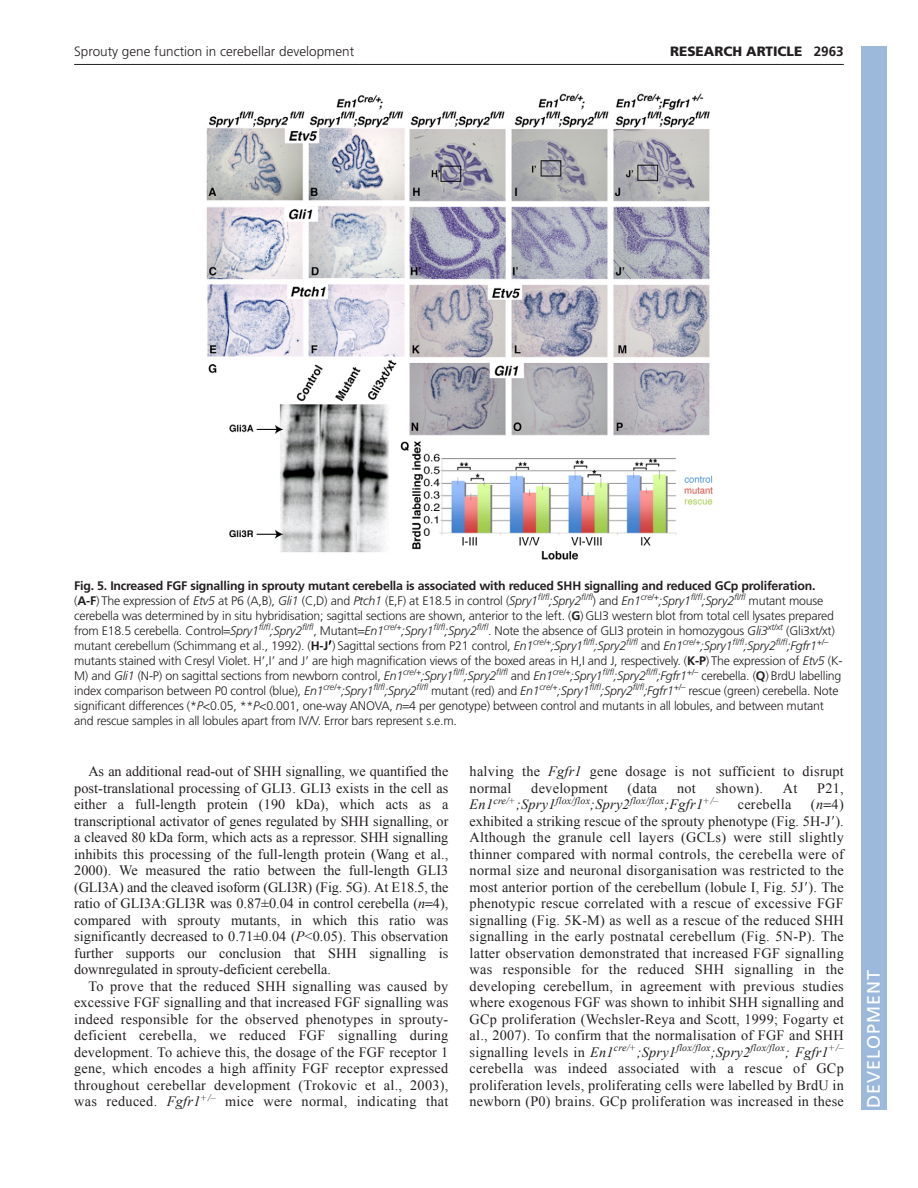
<style>
.page{position:relative;width:918px;height:1188px;background:#fff}
.page>*{position:absolute;margin:0;border:0;box-sizing:border-box;transform-origin:0 0}
.t1{font:18px "Frutiger LT Std";letter-spacing:.055em;color:#fff}
.t2{font:14.25px/16.5px "Times New Roman";letter-spacing:.015em;color:#231f20;text-align:justify}
.t3{font:300 13.5px "Frutiger LT Std";color:#231f20}
.t4{font:900 13.5px "Frutiger LT Std";color:#231f20}
.t5{font:300 12.3px/15px "Frutiger LT Std";letter-spacing:-.015em;color:#231f20}
.t6{font:italic 10.05px "Times New Roman";letter-spacing:.02em;color:#231f20}
.s1{font-weight:700}
.s2{font-style:italic}
.s3{font-family:"Mathematical Pi One";font-weight:400}
.s4{font-size:14.25px}
.s5{font-family:"Mathematical Pi One"}
.s6{font-style:normal;font-size:14.25px}
</style>
<div class="page">
<hr style="left:74px;top:64px;width:770px;height:1px;background:#231f20">
<img style="left:206px;top:93px;width:507px;height:467px">
<div style="left:861px;top:46px;width:25px;height:1064px;background:#9cb9db"></div>
<p class="t3" style="left:74px;top:46px;width:281px">Sprouty gene function in cerebellar development</p>
<p class="t4" style="left:670px;top:46px;width:175px">RESEARCH ARTICLE <span class="s1">2963</span></p>
<p class="t5" style="left:74px;top:579px;width:770px"><span class="s1">Fig. 5. Increased FGF signalling in sprouty mutant cerebella is associated with reduced SHH signalling and reduced GCp proliferation. </span>(<span class="s1">A-F</span>) The expression of <span class="s2">Etv5</span> at P6 (A,B), <span class="s2">Gli1</span> (C,D) and <span class="s2">Ptch1</span> (E,F) at E18.5 in control (<span class="s2">Spry1</span><sup>fl/fl</sup><span class="s2">;Spry2</span><sup>fl/fl</sup>) and <span class="s2">En1</span><sup>cre/+</sup><span class="s2">;Spry1</span><sup>fl/fl</sup><span class="s2">;Spry2</span><sup>fl/fl</sup> mutant mouse cerebella was determined by in situ hybridisation; sagittal sections are shown, anterior to the left. (<span class="s1">G</span>) GLI3 western blot from total cell lysates prepared from E18.5 cerebella. Control <span class="s2">Spry1</span><sup>fl/fl</sup><span class="s2">;Spry2</span><sup>fl/fl</sup>, Mutant <span class="s2">En1</span><sup>cre/+</sup><span class="s2">;Spry1</span><sup>fl/fl</sup><span class="s2">;Spry2</span><sup>fl/fl</sup>. Note the absence of GLI3 protein in homozygous <span class="s2">Gli3</span><sup>xt/xt</sup> (Gli3xt/xt) mutant cerebellum (Schimmang et al., 1992). (<span class="s1">H-J</span><span class="s3">-</span>) Sagittal sections from P21 control, <span class="s2">En1</span><sup>cre/+</sup><span class="s2">;Spry1</span><sup>fl/fl</sup><span class="s2">;Spry2</span><sup>fl/fl</sup> and <span class="s2">En1</span><sup>cre/+</sup><span class="s2">;Spry1</span><sup>fl/fl</sup><span class="s2">;Spry2</span><sup>fl/fl</sup><span class="s2">;Fgfr1</span><sup>+/– </sup>mutants stained with Cresyl Violet. H<span class="s3">-</span>,I<span class="s3">-</span> and J<span class="s3">-</span> are high magnification views of the boxed areas in H,I and J, respectively. (<span class="s1">K-P</span>) The expression of <span class="s2">Etv5</span> (K-M) and <span class="s2">Gli1</span> (N-P) on sagittal sections from newborn control, <span class="s2">En1</span><sup>cre/+</sup><span class="s2">;Spry1</span><sup>fl/fl</sup><span class="s2">;Spry2</span><sup>fl/fl</sup> and <span class="s2">En1</span><sup>cre/+</sup><span class="s2">;Spry1</span><sup>fl/fl</sup><span class="s2">;Spry2</span><sup>fl/fl</sup><span class="s2">;Fgfr1</span><sup>+/–</sup> cerebella. (<span class="s1">Q</span>) BrdU labelling index comparison between P0 control (blue), <span class="s2">En1</span><sup>cre/+</sup><span class="s2">;Spry1</span><sup>fl/fl</sup><span class="s2">;Spry2</span><sup>fl/fl</sup> mutant (red) and <span class="s2">En1</span><sup>cre/+</sup><span class="s2">;Spry1</span><sup>fl/fl</sup><span class="s2">;Spry2</span><sup>fl/fl</sup><span class="s2">;Fgfr1</span><sup>+/–</sup> rescue (green) cerebella. Note significant differences (*<span class="s2">P</span>&lt;0.05, **<span class="s2">P</span>&lt;0.001, one-way ANOVA, <span class="s2">n</span> 4 per genotype) between control and mutants in all lobules, and between mutant and rescue samples in all lobules apart from IV/V. Error bars represent s.e.m.</p>
<p class="t2" style="left:74px;top:763px;width:376px;text-indent:14px">As an additional read-out of SHH signalling, we quantified the post-translational processing of GLI3. GLI3 exists in the cell as either a full-length protein (190 kDa), which acts as a transcriptional activator of genes regulated by SHH signalling, or a cleaved 80 kDa form, which acts as a repressor. SHH signalling inhibits this processing of the full-length protein (Wang et al., 2000). We measured the ratio between the full-length GLI3 (GLI3A) and the cleaved isoform (GLI3R) (Fig. 5G). At E18.5, the ratio of GLI3A:GLI3R was 0.87±0.04 in control cerebella (<span class="s2">n</span> 4), compared with sprouty mutants, in which this ratio was significantly decreased to 0.71±0.04 (<span class="s2">P</span>&lt;0.05). This observation further supports our conclusion that SHH signalling is downregulated in sprouty-deficient cerebella.</p>
<p class="t2" style="left:74px;top:978px;width:376px;text-indent:14px">To prove that the reduced SHH signalling was caused by excessive FGF signalling and that increased FGF signalling was indeed responsible for the observed phenotypes in sprouty&shy;deficient cerebella, we reduced FGF signalling during development. To achieve this, the dosage of the FGF receptor 1 gene, which encodes a high affinity FGF receptor expressed throughout cerebellar development (Trokovic et al., 2003), was reduced. <span class="s2">Fgfr1</span><sup>+/–</sup> mice were normal, indicating that</p>
<p class="t2" style="left:470px;top:763px;width:376px">halving the <span class="s2">Fgfr1</span> gene dosage is not sufficient to disrupt normal</p>
<p class="t2" style="left:531px;top:780px;width:78px">development</p>
<p class="t2" style="left:628px;top:780px;width:31px">(data</p>
<p class="t2" style="left:677px;top:780px;width:20px">not</p>
<p class="t2" style="left:716px;top:780px;width:49px">shown).</p>
<p class="t2" style="left:783px;top:780px;width:16px">At</p>
<p class="t2" style="left:817px;top:780px;width:28px">P21,</p>
<p class="t6" style="left:470px;top:795px;width:250px"><span class="s4">En1</span>cre/+<span class="s4">;Spry1</span>flox/flox<span class="s4">;Spry2</span>flox/flox<span class="s4">;Fgfr1</span>+/–</p>
<p class="t2" style="left:738px;top:796px;width:55px">cerebella</p>
<p class="t2" style="left:470px;top:796px;width:376px;text-indent:341px">(<span class="s2">n</span> 4) exhibited a striking rescue of the sprouty phenotype (Fig. 5H-J<span class="s5">-</span>).<br>Although the granule cell layers (GCLs) were still slightly thinner compared with normal controls, the cerebella were of normal size and neuronal disorganisation was restricted to the most anterior portion of the cerebellum (lobule I, Fig. 5J<span class="s5">-</span>). The phenotypic rescue correlated with a rescue of excessive FGF signalling (Fig. 5K-M) as well as a rescue of the reduced SHH signalling in the early postnatal cerebellum (Fig. 5N-P). The latter observation demonstrated that increased FGF signalling was responsible for the reduced SHH signalling in the developing cerebellum, in agreement with previous studies where exogenous FGF was shown to inhibit SHH signalling and GCp proliferation (Wechsler-Reya and Scott, 1999; Fogarty et al., 2007). To confirm that the normalisation of FGF and SHH</p>
<p class="t6" style="left:470px;top:1042px;width:376px"><span class="s6">signalling levels in</span> <span class="s4">En1</span>cre/+<span class="s4">;Spry1</span>flox/flox<span class="s4">;Spry2</span>flox/flox<span class="s4">; Fgfr1</span>+/–</p>
<p class="t2" style="left:470px;top:1060px;width:376px">cerebella was indeed associated with a rescue of GCp proliferation levels, proliferating cells were labelled by BrdU in newborn (P0) brains. GCp proliferation was increased in these</p>
<p class="t1" style="left:863px;top:1108px;width:140px;rotate:-90deg">DEVELOPMENT</p>
</div>
